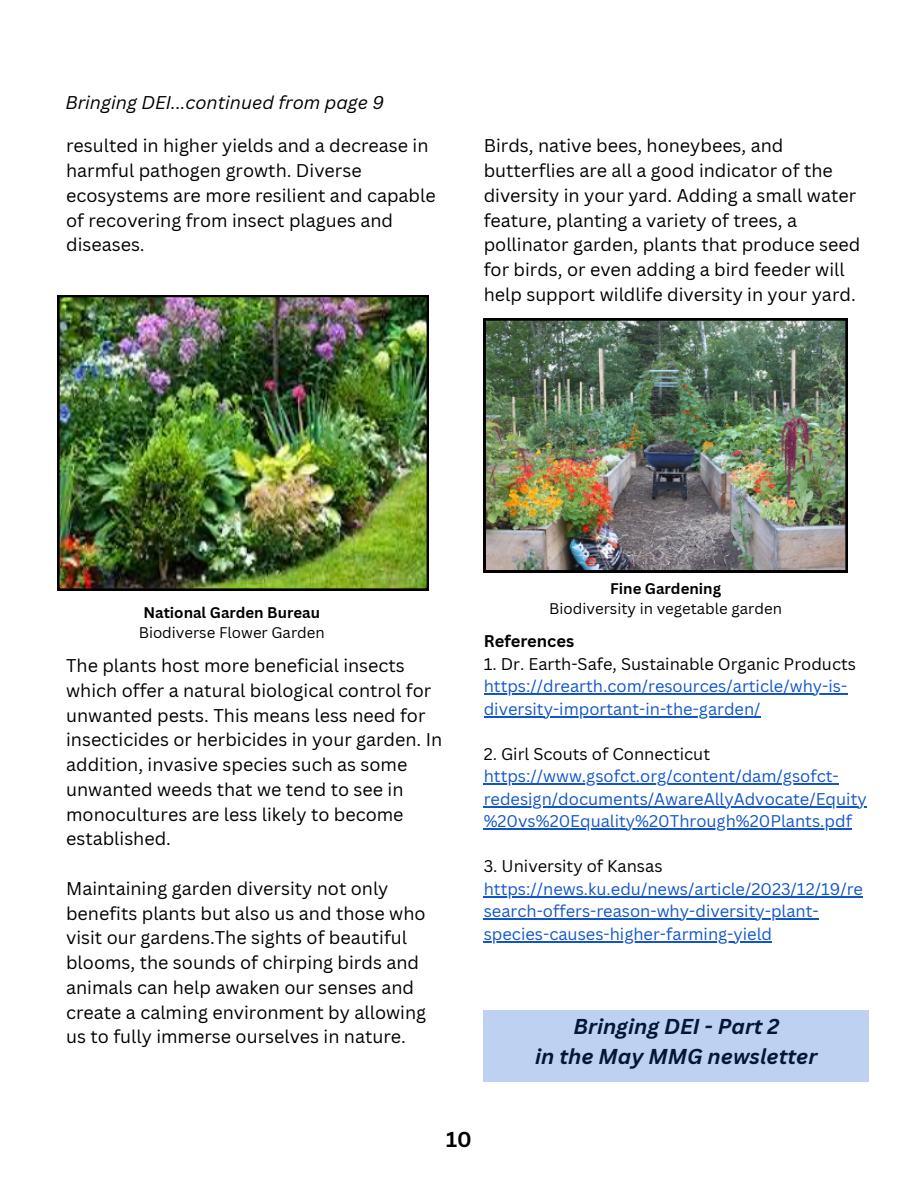
<style>
.page{position:relative;width:918px;height:1188px;background:#fff}
.page>*{position:absolute;margin:0;border:0;box-sizing:border-box;transform-origin:0 0}
.t1{font:italic 700 21px "Canva Sans";color:#000}
.t2{font:700 21px "Canva Sans";color:#000}
.t3{font:18px/24.8px "Canva Sans";color:#000}
.t4{font:italic 18px "Canva Sans";color:#000}
.t5{font:16.5px "Canva Sans";color:#15c}
.t6{font:16.5px "Canva Sans";color:#000}
.t7{font:700 16.5px "Canva Sans";color:#000}
.t8{font:15px "Canva Sans";color:#000}
.t9{font:700 15px "Canva Sans";color:#000}
</style>
<div class="page">
<hr style="left:484px;top:693px;width:363px;height:2px;background:#15c">
<hr style="left:484px;top:716px;width:277px;height:1px;background:#15c">
<hr style="left:484px;top:783px;width:355px;height:2px;background:#15c">
<hr style="left:484px;top:806px;width:383px;height:1px;background:#15c">
<hr style="left:484px;top:828px;width:368px;height:2px;background:#15c">
<hr style="left:484px;top:896px;width:379px;height:1px;background:#15c">
<hr style="left:484px;top:918px;width:335px;height:2px;background:#15c">
<hr style="left:484px;top:941px;width:288px;height:1px;background:#15c">
<div style="left:484px;top:1010px;width:385px;height:72px;background:#bfd1f1"></div>
<img style="left:57px;top:295px;width:372px;height:296px">
<img style="left:484px;top:318px;width:363px;height:254px">
<p class="t4" style="left:65px;top:90px;width:320px">Bringing DEI...continued from page 9</p>
<h2 class="t3" style="left:66px;top:133px;width:371px">resulted in higher yields and a decrease in harmful pathogen growth. Diverse ecosystems are more resilient and capable of recovering from insect plagues and diseases.</h2>
<h2 class="t3" style="left:484px;top:133px;width:378px">Birds, native bees, honeybees, and butterflies are all a good indicator of the diversity in your yard. Adding a small water feature, planting a variety of trees, a pollinator garden, plants that produce seed for birds, or even adding a bird feeder will help support wildlife diversity in your yard.</h2>
<p class="t9" style="left:143px;top:602px;width:178px">National Garden Bureau</p>
<p class="t8" style="left:139px;top:622px;width:188px">Biodiverse Flower Garden</p>
<h2 class="t3" style="left:66px;top:653px;width:378px">The plants host more beneficial insects which offer a natural biological control for unwanted pests. This means less need for insecticides or herbicides in your garden. In addition, invasive species such as some unwanted weeds that we tend to see in monocultures are less likely to become established.</h2>
<h2 class="t3" style="left:66px;top:875px;width:361px">Maintaining garden diversity not only benefits plants but also us and those who visit our gardens.The sights of beautiful blooms, the sounds of chirping birds and animals can help awaken our senses and create a calming environment by allowing us to fully immerse ourselves in nature.</h2>
<p class="t9" style="left:610px;top:578px;width:112px">Fine Gardening</p>
<p class="t8" style="left:549px;top:598px;width:234px">Biodiversity in vegetable garden</p>
<p class="t7" style="left:484px;top:630px;width:92px">References</p>
<p class="t6" style="left:484px;top:652px;width:374px">1. Dr. Earth-Safe, Sustainable Organic Products</p>
<p class="t5" style="left:484px;top:675px;width:365px">https://drearth.com/resources/article/why-is-</p>
<p class="t5" style="left:484px;top:697px;width:278px">diversity-important-in-the-garden/</p>
<p class="t6" style="left:484px;top:742px;width:228px">2. Girl Scouts of Connecticut</p>
<p class="t5" style="left:484px;top:765px;width:357px">https://www.gsofct.org/content/dam/gsofct-</p>
<h2 class="t5" style="left:484px;top:787px;width:385px">redesign/documents/AwareAllyAdvocate/Equity</h2>
<h2 class="t5" style="left:484px;top:810px;width:370px">%20vs%20Equality%20Through%20Plants.pdf</h2>
<h2 class="t6" style="left:484px;top:855px;width:180px">3. University of Kansas</h2>
<h2 class="t5" style="left:484px;top:877px;width:381px">https://news.ku.edu/news/article/2023/12/19/re</h2>
<h2 class="t5" style="left:484px;top:900px;width:337px">search-offers-reason-why-diversity-plant-</h2>
<h1 class="t5" style="left:484px;top:922px;width:290px">species-causes-higher-farming-yield</h1>
<h1 class="t1" style="left:574px;top:1012px;width:207px">Bringing DEI - Part 2</h1>
<p class="t1" style="left:535px;top:1041px;width:284px">in the May MMG newsletter</p>
<p class="t2" style="left:446px;top:1124px;width:27px">10</p>
</div>
